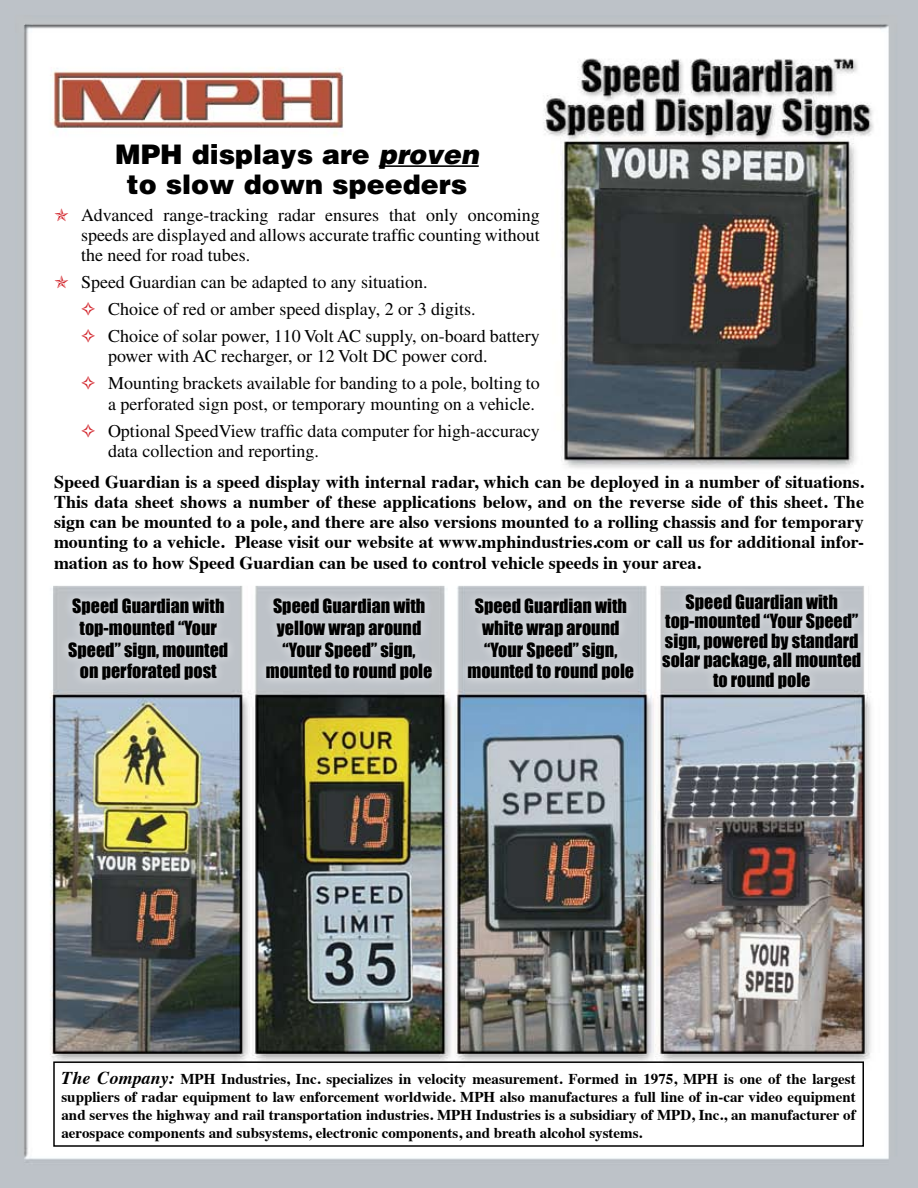
<style>
.page{position:relative;width:918px;height:1188px;background:#fff}
.page>*{position:absolute;margin:0;border:0;box-sizing:border-box;transform-origin:0 0}
.t1{font:900 27px/30px "Helvetica";color:#000;text-align:center}
.t2{font:18px/27px "Times";color:#000}
.t3{font:700 18px/20.2px "Times";color:#000;text-align:justify}
.t4{font:18px/21.6px "Impact";color:#000;text-align:center}
.t5{font:700 15px/18px "Times";color:#000;text-align:justify}
.s1{font-style:italic}
.s2{color:#d2232a}
.s3{font-style:italic;font-size:18px}
</style>
<div class="page">
<img style="left:0;top:0;width:918px;height:1188px">
<hr style="left:379px;top:165px;width:100px;height:2px;background:#000">
<div style="left:53px;top:1061px;width:811px;height:86px;border:2px solid #000"></div>
<div style="left:58px;top:589px;width:178px;height:99px;background:#fff;opacity:.75"></div>
<div style="left:257px;top:589px;width:184px;height:99px;background:#fff;opacity:.75"></div>
<div style="left:459px;top:589px;width:184px;height:99px;background:#fff;opacity:.75"></div>
<div style="left:653px;top:585px;width:217px;height:112px;background:#fff;opacity:.75"></div>
<h1 class="t1" style="left:115px;top:138px;width:371px">MPH displays are <span class="s1">proven </span>to slow down speeders</h1>
<p class="t2" style="left:81px;top:204px;width:460px;line-height:20.2px;text-align:justify;text-indent:-27px"><span class="s2">✯</span> Advanced range-tracking radar ensures that only oncoming speeds are displayed and allows accurate traffic counting without the need for road tubes.</p>
<p class="t2" style="left:81px;top:269px;width:460px;text-indent:-27px"><span class="s2">✯</span> Speed Guardian can be adapted to any situation.<br><span class="s2">✧</span> Choice of red or amber speed display, 2 or 3 digits.<br><span class="s2">✧</span> Choice of solar power, 110 Volt AC supply, on-board battery</p>
<p class="t2" style="left:81px;top:343px;width:460px;text-indent:27px">power with AC recharger, or 12 Volt DC power cord.<br><span class="s2">✧</span> Mounting brackets available for banding to a pole, bolting to</p>
<p class="t2" style="left:81px;top:390px;width:460px;text-indent:27px">a perforated sign post, or temporary mounting on a vehicle. <span class="s2">✧</span> Optional SpeedView traffic data computer for high-accuracy</p>
<p class="t2" style="left:108px;top:437px;width:212px">data collection and reporting.</p>
<p class="t3" style="left:54px;top:470px;width:812px">Speed Guardian is a speed display with internal radar, which can be deployed in a number of situations.<br>This data sheet shows a number of these applications below, and on the reverse side of this sheet. The sign can be mounted to a pole, and there are also versions mounted to a rolling chassis and for temporary mounting to a vehicle. Please visit our website at www.mphindustries.com or call us for additional infor&shy;mation as to how Speed Guardian can be used to control vehicle speeds in your area.</p>
<p class="t4" style="left:68px;top:595px;width:162px">Speed Guardian with top-mounted “Your<br>Speed” sign, mounted on perforated post</p>
<p class="t4" style="left:266px;top:595px;width:168px">Speed Guardian with yellow wrap around “Your Speed” sign, mounted to round pole</p>
<p class="t4" style="left:468px;top:595px;width:168px">Speed Guardian with white wrap around “Your Speed” sign, mounted to round pole</p>
<p class="t4" style="left:662px;top:592px;width:201px;line-height:19.5px">Speed Guardian with top-mounted “Your Speed” sign, powered by standard solar package, all mounted to round pole</p>
<p class="t5" style="left:61px;top:1068px;width:796px"><span class="s3">The Company:</span> MPH Industries, Inc. specializes in velocity measurement. Formed in 1975, MPH is one of the largest suppliers of radar equipment to law enforcement worldwide. MPH also manufactures a full line of in-car video equipment and serves the highway and rail transportation industries. MPH Industries is a subsidiary of MPD, Inc., an manufacturer of aerospace components and subsystems, electronic components, and breath alcohol systems.</p>
</div>
